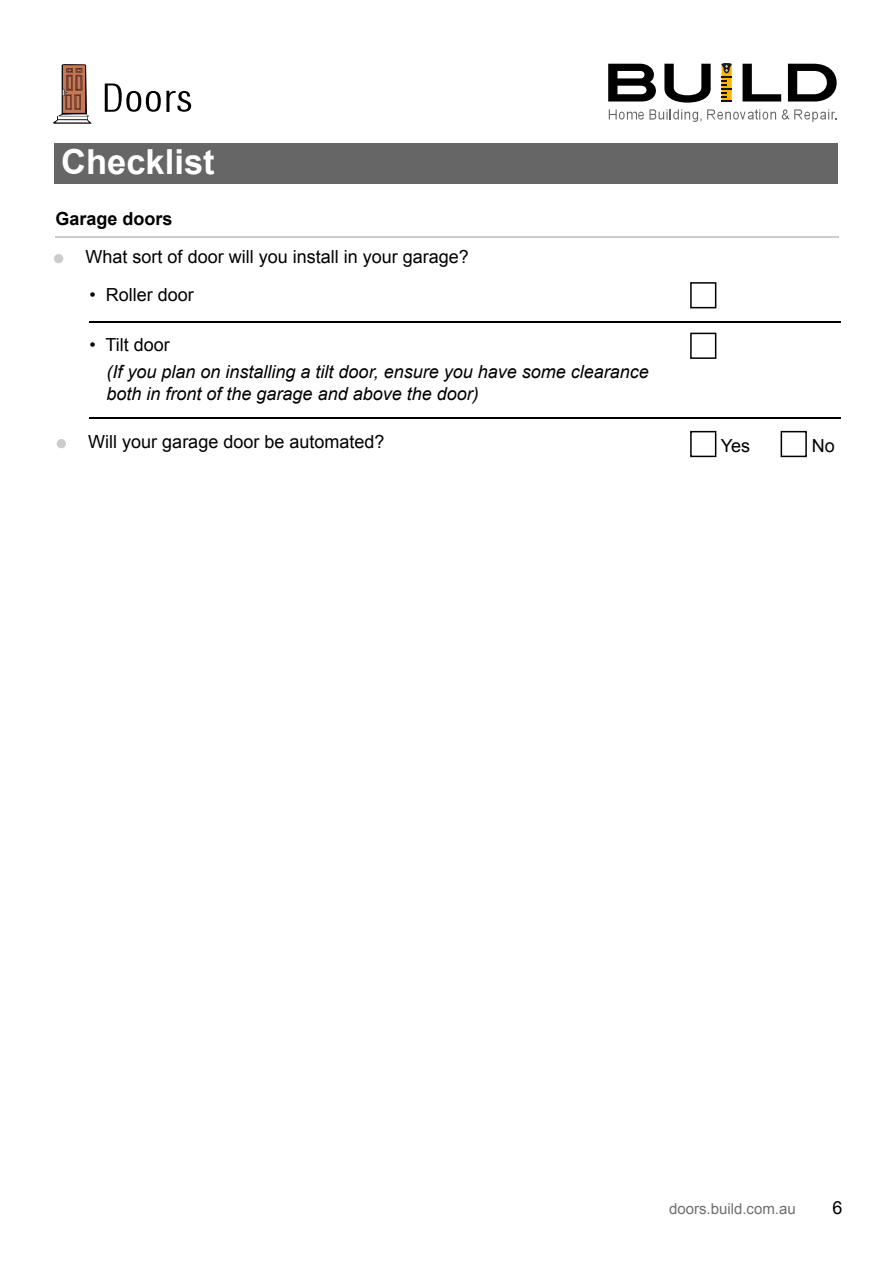
<style>
.page{position:relative;width:893px;height:1263px;background:#fff}
.page>*{position:absolute;margin:0;border:0;box-sizing:border-box;transform-origin:0 0}
.t1{font:700 34.5px "Arial";color:#fff}
.t2{font:18px "Arial";color:#000}
.t3{font:italic 18px/21.6px "Arial";color:#000}
.t4{font:700 18px "Arial";color:#000}
.t5{font:15px "Arial";color:#6c6e70}
</style>
<div class="page">
<div style="left:54px;top:143px;width:783px;height:41px;background:#666"></div>
<div style="left:54px;top:254px;width:9px;height:9px;background:#ccc;border-radius:50%"></div>
<hr style="left:89px;top:322px;width:751px;height:1px;background:#000">
<hr style="left:89px;top:417px;width:751px;height:1px;background:#000">
<div style="left:690px;top:282px;width:26px;height:26px;border:2px solid #000"></div>
<div style="left:690px;top:333px;width:26px;height:26px;border:2px solid #000"></div>
<div style="left:57px;top:439px;width:9px;height:9px;background:#ccc;border-radius:50%"></div>
<div style="left:781px;top:431px;width:26px;height:26px;border:2px solid #000"></div>
<div style="left:690px;top:431px;width:26px;height:26px;border:2px solid #000"></div>
<hr style="left:56px;top:237px;width:783px;height:1px;background:#ccc">
<svg style="left:608px;top:64px;width:48px;height:37px"></svg>
<svg style="left:664px;top:64px;width:47px;height:39px"></svg>
<svg style="left:743px;top:64px;width:38px;height:37px"></svg>
<svg style="left:788px;top:64px;width:49px;height:37px"></svg>
<svg style="left:721px;top:63px;width:11px;height:38px"></svg>
<svg style="left:609px;top:109px;width:92px;height:13px"></svg>
<svg style="left:707px;top:109px;width:69px;height:11px"></svg>
<svg style="left:782px;top:109px;width:54px;height:13px"></svg>
<svg style="left:105px;top:83px;width:86px;height:29px"></svg>
<svg style="left:53px;top:64px;width:39px;height:60px"></svg>
<h1 class="t1" style="left:61px;top:139px;width:155px">Checklist</h1>
<p class="t4" style="left:56px;top:206px;width:119px">Garage doors</p>
<p class="t2" style="left:86px;top:245px;width:385px">What sort of door will you install in your garage?</p>
<p class="t2" style="left:89px;top:282px;width:106px">• Roller door</p>
<p class="t2" style="left:89px;top:333px;width:82px">• Tilt door</p>
<p class="t3" style="left:106px;top:361px;width:544px">(If you plan on installing a tilt door, ensure you have some clearance both in front of the garage and above the door)</p>
<p class="t2" style="left:88px;top:430px;width:298px">Will your garage door be automated?</p>
<p class="t2" style="left:721px;top:433px;width:31px">Yes</p>
<p class="t2" style="left:812px;top:433px;width:25px">No</p>
<p class="t5" style="left:669px;top:1198px;width:128px">doors.build.com.au</p>
<p class="t2" style="left:832px;top:1196px;width:12px">6</p>
</div>
